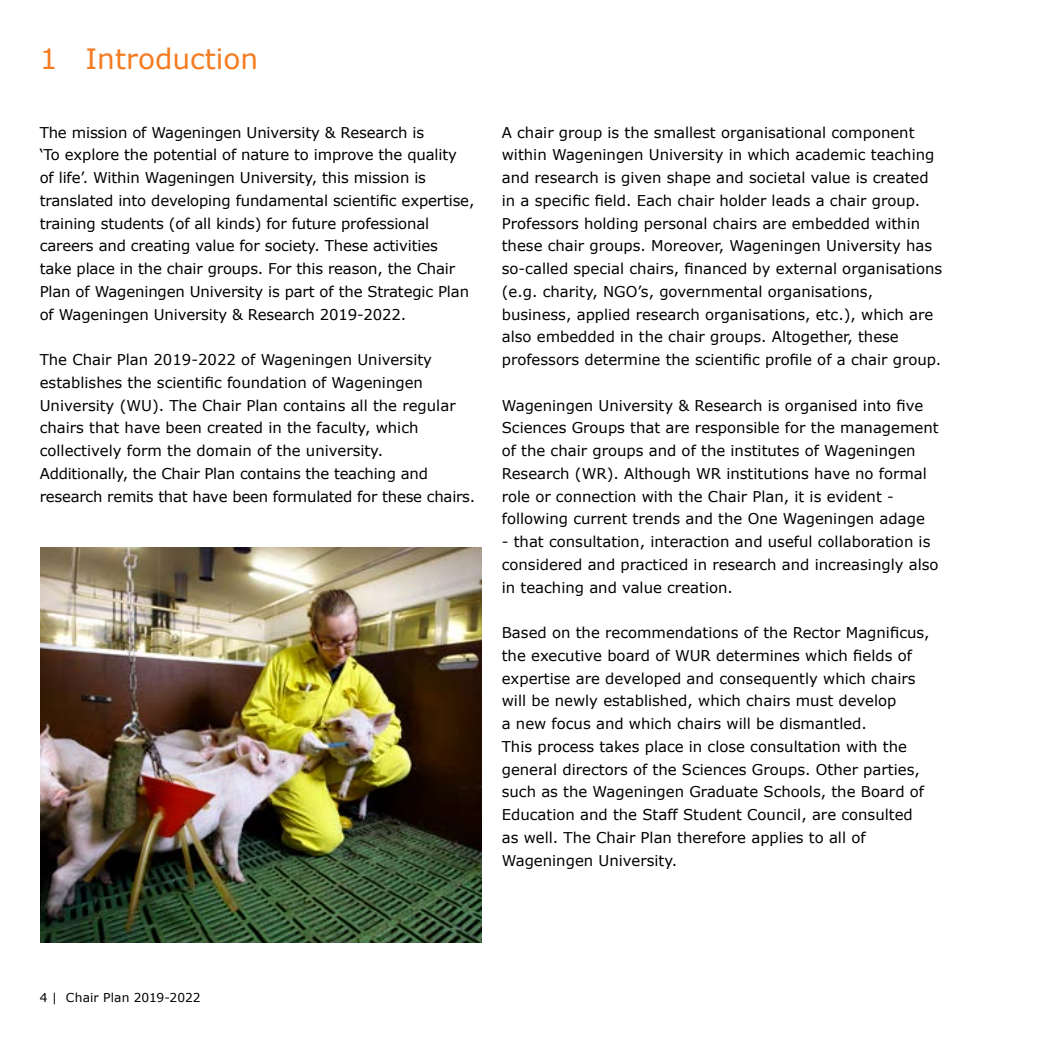
<style>
.page{position:relative;width:1042px;height:1042px;background:#fff}
.page>*{position:absolute;margin:0;border:0;box-sizing:border-box;transform-origin:0 0}
.t1{font:28px "Verdana";color:#f47b20}
.t2{font:14.88px/22.8px "Verdana";color:#000}
.t3{font:12.25px "Verdana";letter-spacing:.01em;color:#000}
</style>
<div class="page">
<img style="left:40px;top:547px;width:441px;height:396px">
<h1 class="t1" style="left:40px;top:40px;width:220px">1 Introduction</h1>
<p class="t2" style="left:40px;top:121px;width:436px">The mission of Wageningen University &amp; Research is<br>‘To explore the potential of nature to improve the quality of life’. Within Wageningen University, this mission is translated into developing fundamental scientific expertise, training students (of all kinds) for future professional careers and creating value for society. These activities<br>take place in the chair groups. For this reason, the Chair Plan of Wageningen University is part of the Strategic Plan of Wageningen University &amp; Research 2019-2022.</p>
<p class="t2" style="left:40px;top:348px;width:437px">The Chair Plan 2019-2022 of Wageningen University establishes the scientific foundation of Wageningen University (WU). The Chair Plan contains all the regular chairs that have been created in the faculty, which collectively form the domain of the university.<br>Additionally, the Chair Plan contains the teaching and research remits that have been formulated for these chairs.</p>
<p class="t2" style="left:502px;top:121px;width:442px">A chair group is the smallest organisational component within Wageningen University in which academic teaching and research is given shape and societal value is created in a specific field. Each chair holder leads a chair group.<br>Professors holding personal chairs are embedded within these chair groups. Moreover, Wageningen University has so-called special chairs, financed by external organisations (e.g. charity, NGO’s, governmental organisations, business, applied research organisations, etc.), which are also embedded in the chair groups. Altogether, these professors determine the scientific profile of a chair group.</p>
<p class="t2" style="left:502px;top:394px;width:438px">Wageningen University &amp; Research is organised into five Sciences Groups that are responsible for the management of the chair groups and of the institutes of Wageningen Research (WR). Although WR institutions have no formal role or connection with the Chair Plan, it is evident - following current trends and the One Wageningen adage</p>
<p class="t2" style="left:502px;top:530px;width:438px">- that consultation, interaction and useful collaboration is considered and practiced in research and increasingly also in teaching and value creation.</p>
<p class="t2" style="left:502px;top:621px;width:429px">Based on the recommendations of the Rector Magnificus, the executive board of WUR determines which fields of expertise are developed and consequently which chairs will be newly established, which chairs must develop<br>a new focus and which chairs will be dismantled.<br>This process takes place in close consultation with the general directors of the Sciences Groups. Other parties, such as the Wageningen Graduate Schools, the Board of Education and the Staff Student Council, are consulted as well. The Chair Plan therefore applies to all of Wageningen University.</p>
<p class="t3" style="left:40px;top:989px;width:163px">4 | Chair Plan 2019-2022</p>
</div>
